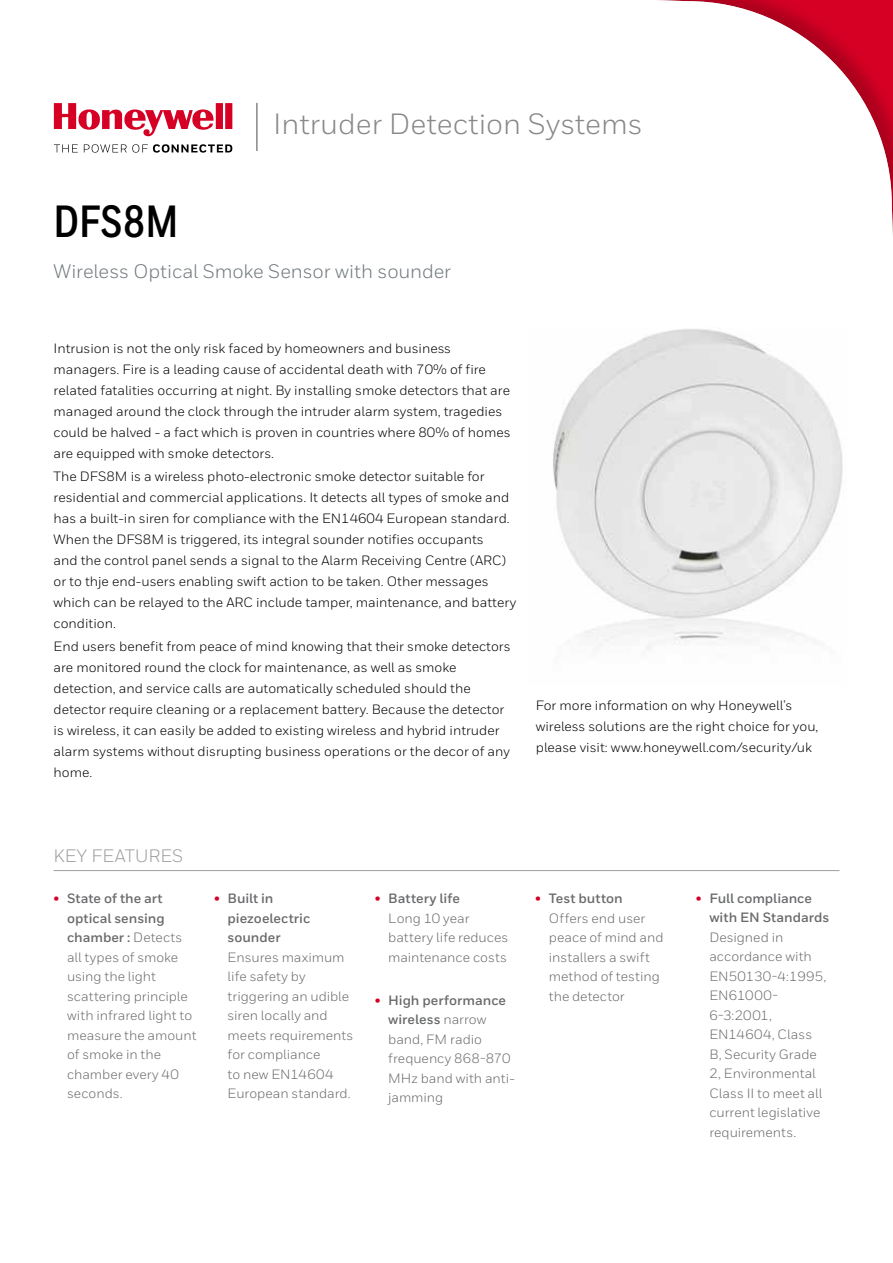
<style>
.page{position:relative;width:893px;height:1263px;background:#fff}
.page>*{position:absolute;margin:0;border:0;box-sizing:border-box;transform-origin:0 0}
.t1{font:700 45px "Honeywell Cond";letter-spacing:-.01em;color:#000}
.t2{font:29.25px "Honeywell Sans";color:#87888a}
.t3{font:19.5px "Honeywell Sans";letter-spacing:-.005em;color:#70787d}
.t4{font:18px "Honeywell Sans";color:#9c9e9f}
.t5{font:13.5px/21px "Honeywell Sans";color:#000}
.t6{font:13.5px/19.5px "Honeywell Sans";color:#696a6c}
.t7{font:700 13.5px/19.5px "Honeywell Sans";color:#696a6c}
.s1{font-weight:700;color:#d50024}
.s2{font-weight:700}
.s3{color:#d50024}
</style>
<div class="page">
<img style="left:577px;top:605px;width:229px;height:44px">
<hr style="left:54px;top:870px;width:785px;height:1px;background:#9c9e9f">
<div style="left:288px;top:0;width:605px;height:605px;background:#000;opacity:.2"></div>
<svg style="left:54px;top:103px;width:178px;height:34px"></svg>
<svg style="left:54px;top:144px;width:24px;height:8px"></svg>
<svg style="left:84px;top:144px;width:148px;height:9px"></svg>
<hr style="left:256px;top:103px;width:2px;height:48px;background:#87888a">
<h2 class="t2" style="left:273px;top:107px;width:371px">Intruder Detection Systems</h2>
<h1 class="t1" style="left:54px;top:194px;width:126px">DFS8M</h1>
<h3 class="t3" style="left:54px;top:259px;width:399px">Wireless Optical Smoke Sensor with sounder</h3>
<p class="t5" style="left:54px;top:338px;width:458px">Intrusion is not the only risk faced by homeowners and business managers. Fire is a leading cause of accidental death with 70% of fire related fatalities occurring at night. By installing smoke detectors that are managed around the clock through the intruder alarm system, tragedies could be halved - a fact which is proven in countries where 80% of homes are equipped with smoke detectors.</p>
<p class="t5" style="left:54px;top:466px;width:464px">The DFS8M is a wireless photo-electronic smoke detector suitable for residential and commercial applications. It detects all types of smoke and has a built-in siren for compliance with the EN14604 European standard.<br>When the DFS8M is triggered, its integral sounder notifies occupants<br>and the control panel sends a signal to the Alarm Receiving Centre (ARC) or to thje end-users enabling swift action to be taken. Other messages which can be relayed to the ARC include tamper, maintenance, and battery condition.</p>
<p class="t5" style="left:54px;top:636px;width:458px">End users benefit from peace of mind knowing that their smoke detectors are monitored round the clock for maintenance, as well as smoke detection, and service calls are automatically scheduled should the detector require cleaning or a replacement battery. Because the detector is wireless, it can easily be added to existing wireless and hybrid intruder alarm systems without disrupting business operations or the decor of any home.</p>
<p class="t5" style="left:536px;top:694px;width:284px">For more information on why Honeywell’s wireless solutions are the right choice for you, please visit: www.honeywell.com/security/uk</p>
<h3 class="t4" style="left:54px;top:845px;width:131px">KEY FEATURES</h3>
<p class="t6" style="left:67px;top:889px;width:131px;text-indent:-14px"><span class="s1">•</span> <span class="s2">State of the art optical sensing chamber :</span> Detects all types of smoke using the light scattering principle with infrared light to measure the amount of smoke in the chamber every 40 seconds.</p>
<p class="t7" style="left:228px;top:889px;width:84px;text-indent:-14px"><span class="s3">•</span> Built in piezoelectric sounder</p>
<p class="t6" style="left:228px;top:947px;width:127px">Ensures maximum life safety by triggering an udible siren locally and meets requirements for compliance<br>to new EN14604<br>European standard.</p>
<p class="t6" style="left:388px;top:889px;width:122px;text-indent:-14px"><span class="s1">•</span> <span class="s2">Battery life<br></span>Long 10 year battery life reduces maintenance costs</p>
<p class="t6" style="left:388px;top:990px;width:128px;text-indent:-14px"><span class="s1">•</span> <span class="s2">High performance wireless</span> narrow band, FM radio frequency 868-870<br>MHz band with anti&shy;jamming</p>
<p class="t6" style="left:549px;top:889px;width:116px;text-indent:-14px"><span class="s1">•</span> <span class="s2">Test button<br></span>Offers end user peace of mind and installers a swift method of testing the detector</p>
<p class="t7" style="left:709px;top:889px;width:122px;text-indent:-14px"><span class="s3">•</span> Full compliance with EN Standards</p>
<p class="t6" style="left:709px;top:927px;width:118px">Designed in accordance with<br>EN50130-4:1995,<br>EN61000-<br>6-3:2001,<br>EN14604, Class<br>B, Security Grade<br>2, Environmental<br>Class II to meet all current legislative requirements.</p>
</div>
